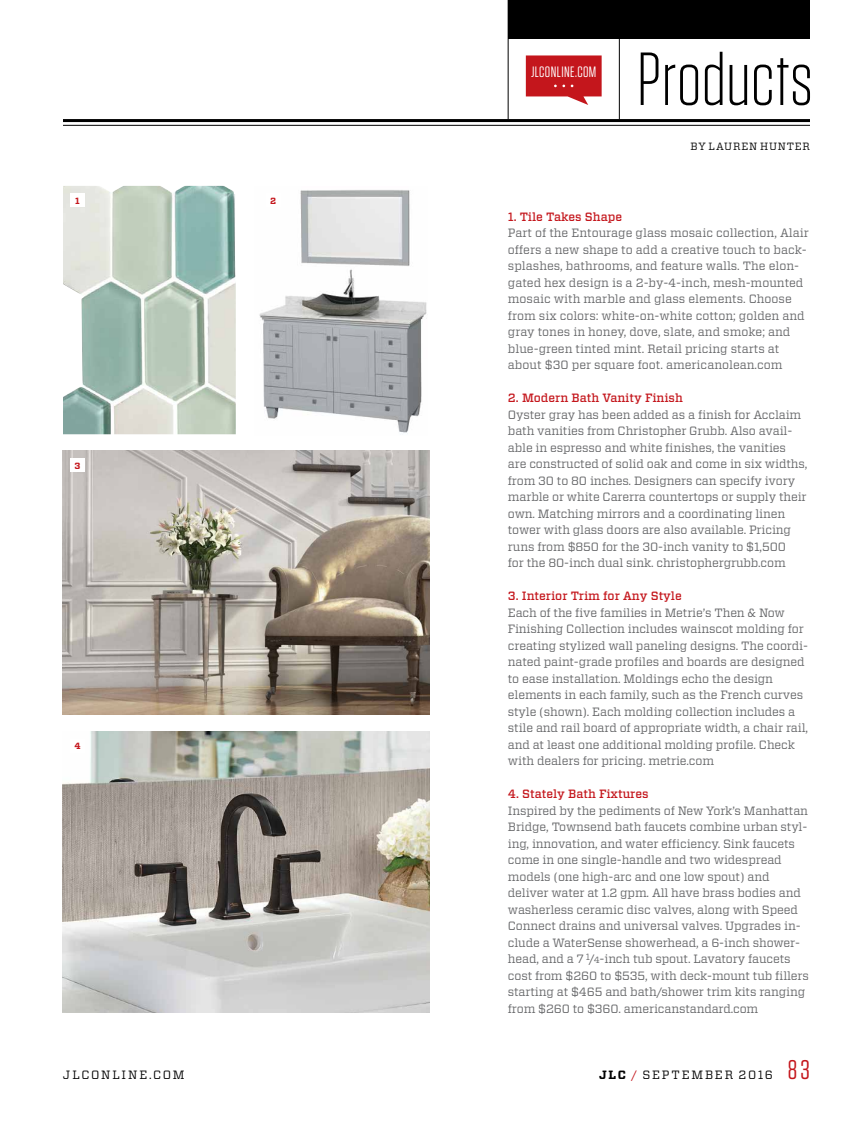
<style>
.page{position:relative;width:864px;height:1134px;background:#fff}
.page>*{position:absolute;margin:0;border:0;box-sizing:border-box;transform-origin:0 0}
.t1{font:300 75px "Tungsten";letter-spacing:.005em;color:#000}
.t2{font:27px "Tungsten";color:#c4161c}
.t3{font:15px "Tungsten";letter-spacing:.03em;color:#fff}
.t4{font:12px/16.5px "Vitesse";letter-spacing:-.01em;color:#636466}
.t5{font:500 12px "Vitesse";color:#c4161c}
.t6{font:12px "Vitesse";letter-spacing:.15em;color:#000}
.t7{font:10.5px "Vitesse";letter-spacing:.075em;color:#000}
.t8{font:700 9px "Vitesse";color:#c4161c}
.s1{font-size:9px}
.s2{font-weight:700}
.s3{color:#c4161c}
</style>
<div class="page">
<hr style="left:63px;top:119px;width:747px;height:3px;background:#000">
<hr style="left:63px;top:125px;width:747px;height:1px;background:#000">
<div style="left:508px;top:0;width:302px;height:39px;background:#000"></div>
<hr style="left:619px;top:38px;width:1px;height:81px;background:#000">
<hr style="left:508px;top:0;width:1px;height:119px;background:#000">
<svg style="left:526px;top:55px;width:76px;height:50px;background:#ce3d42"></svg>
<img style="left:63px;top:732px;width:366px;height:280px">
<img style="left:63px;top:451px;width:366px;height:263px">
<img style="left:259px;top:190px;width:168px;height:244px">
<img style="left:63px;top:186px;width:173px;height:248px">
<div style="left:70px;top:458px;width:15px;height:14px;background:#fff"></div>
<div style="left:266px;top:193px;width:14px;height:14px;background:#fff"></div>
<div style="left:70px;top:193px;width:15px;height:14px;background:#fff"></div>
<div style="left:70px;top:739px;width:15px;height:14px;background:#fff"></div>
<p class="t8" style="left:75px;top:195px;width:6px">1</p>
<p class="t8" style="left:270px;top:195px;width:8px">2</p>
<p class="t8" style="left:75px;top:460px;width:7px">3</p>
<p class="t8" style="left:74px;top:740px;width:8px">4</p>
<p class="t3" style="left:531px;top:64px;width:67px">JLCONLINE.COM</p>
<h1 class="t1" style="left:637px;top:41px;width:178px">Products</h1>
<p class="t7" style="left:690px;top:139px;width:121px">BY LAUREN HUNTER</p>
<p class="t5" style="left:508px;top:208px;width:116px">1. Tile Takes Shape</p>
<p class="t4" style="left:508px;top:224px;width:303px">Part of the Entourage glass mosaic collection, Alair offers a new shape to add a creative touch to back&shy;splashes, bathrooms, and feature walls. The elon&shy;gated hex design is a 2-by-4-inch, mesh-mounted mosaic with marble and glass elements. Choose from six colors: white-on-white cotton; golden and gray tones in honey, dove, slate, and smoke; and blue-green tinted mint. Retail pricing starts at about $30 per square foot. americanolean.com</p>
<p class="t5" style="left:508px;top:390px;width:176px">2. Modern Bath Vanity Finish</p>
<p class="t4" style="left:508px;top:406px;width:301px">Oyster gray has been added as a finish for Acclaim bath vanities from Christopher Grubb. Also avail&shy;able in espresso and white finishes, the vanities are constructed of solid oak and come in six widths, from 30 to 80 inches. Designers can specify ivory marble or white Carerra countertops or supply their own. Matching mirrors and a coordinating linen tower with glass doors are also available. Pricing runs from $850 for the 30-inch vanity to $1,500<br>for the 80-inch dual sink. christophergrubb.com</p>
<p class="t5" style="left:508px;top:588px;width:175px">3. Interior Trim for Any Style</p>
<p class="t4" style="left:508px;top:604px;width:302px">Each of the five families in Metrie’s Then &amp; Now Finishing Collection includes wainscot molding for creating stylized wall paneling designs. The coordi&shy;nated paint-grade profiles and boards are designed to ease installation. Moldings echo the design elements in each family, such as the French curves style (shown). Each molding collection includes a stile and rail board of appropriate width, a chair rail, and at least one additional molding profile. Check with dealers for pricing. metrie.com</p>
<p class="t5" style="left:508px;top:786px;width:142px">4. Stately Bath Fixtures</p>
<p class="t4" style="left:508px;top:802px;width:303px">Inspired by the pediments of New York’s Manhattan Bridge, Townsend bath faucets combine urban styl&shy;ing, innovation, and water efficiency. Sink faucets come in one single-handle and two widespread models (one high-arc and one low spout) and deliver water at 1.2 gpm. All have brass bodies and washerless ceramic disc valves, along with Speed Connect drains and universal valves. Upgrades in&shy;clude a WaterSense showerhead, a 6-inch shower&shy;head, and a 7 <sup>1</sup>/<span class="s1">4</span>-inch tub spout. Lavatory faucets cost from $260 to $535, with deck-mount tub fillers starting at $465 and bath/shower trim kits ranging from $260 to $360. americanstandard.com</p>
<p class="t6" style="left:63px;top:1066px;width:123px">JLCONLINE.COM</p>
<p class="t6" style="left:599px;top:1066px;width:175px"><span class="s2">JLC</span> <span class="s3">/</span> SEPTEMBER 2016</p>
<h2 class="t2" style="left:788px;top:1055px;width:24px">83</h2>
</div>
